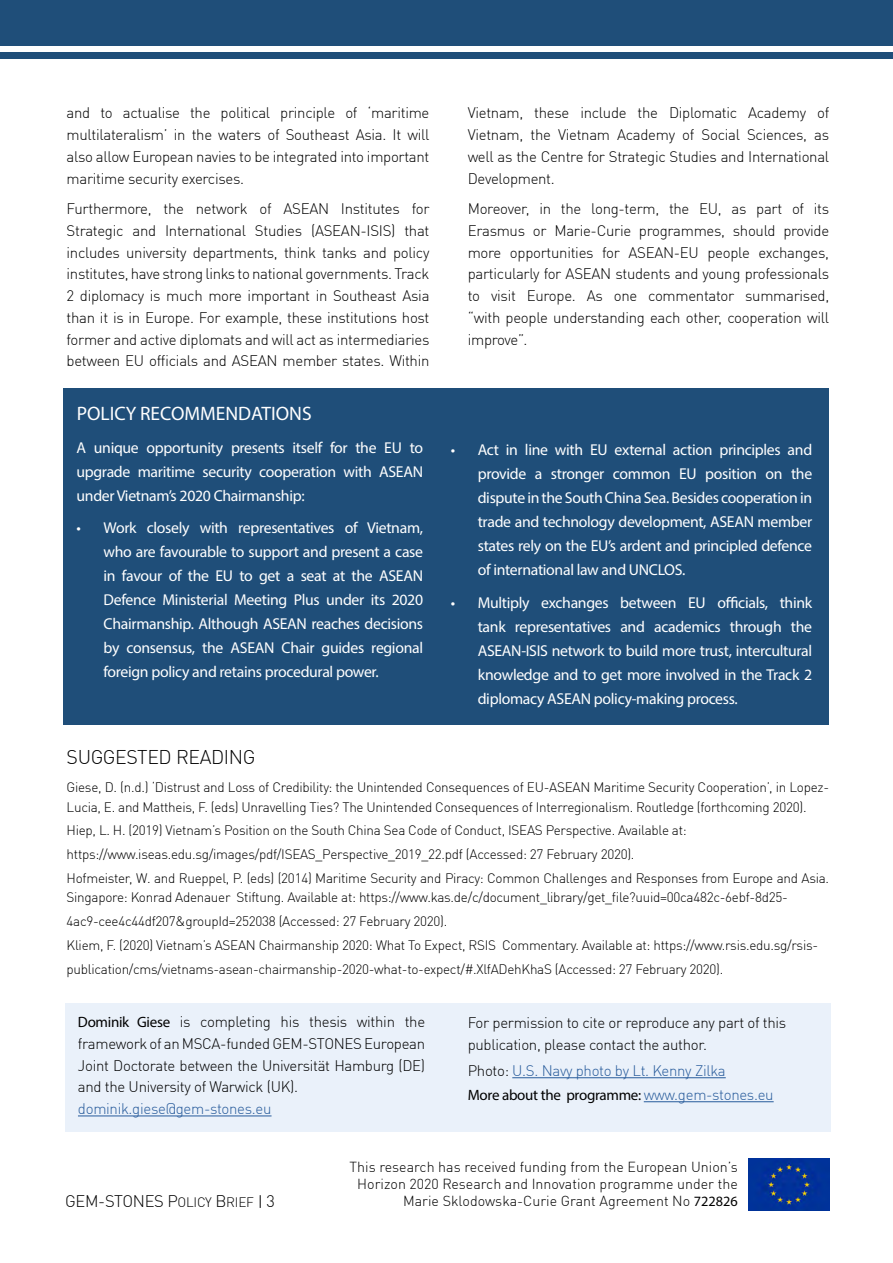
<style>
.page{position:relative;width:893px;height:1263px;background:#fff}
.page>*{position:absolute;margin:0;border:0;box-sizing:border-box;transform-origin:0 0}
.t1{font:19.5px "Myriad Pro";color:#fff}
.t2{font:300 19.5px "DIN Offc";letter-spacing:-.02em;color:#000}
.t3{font:300 16.5px "DIN Offc";letter-spacing:-.02em;color:#000}
.t4{font:15.75px/24px "Myriad Pro";letter-spacing:-.02em;color:#fff;text-align:justify}
.t5{font:300 15px/21.8px "DIN Offc";letter-spacing:-.02em;color:#000;text-align:justify}
.t6{font:300 15px "DIN Offc";letter-spacing:-.02em;color:#275b9b}
.t7{font:15px "Myriad Pro";letter-spacing:-.02em;color:#000}
.t8{font:300 14.25px/17.1px "DIN Offc";color:#000;text-align:right}
.t9{font:300 13.5px/23.7px "DIN Offc";letter-spacing:-.02em;color:#000}
.s1{font-family:"Myriad Pro";font-weight:400}
.s2{color:#000}
.s3{font-family:"DIN Offc";font-weight:300;color:#275b9b}
.s4{font-size:13.5px}
</style>
<div class="page">
<svg style="left:260px;top:1195px;width:1px;height:13px"></svg>
<div style="left:0;top:0;width:893px;height:46px;background:#1f4e79"></div>
<div style="left:0;top:52px;width:893px;height:7px;background:#1f4e79"></div>
<div style="left:64px;top:388px;width:765px;height:337px;background:#1f4e79"></div>
<div style="left:65px;top:1003px;width:766px;height:129px;background:#eaf1fa"></div>
<hr style="left:78px;top:1116px;width:194px;height:1px;background:#275b9b">
<img style="left:748px;top:1158px;width:81px;height:52px">
<hr style="left:512px;top:1077px;width:214px;height:1px;background:#275b9b">
<hr style="left:644px;top:1101px;width:130px;height:1px;background:#275b9b">
<p class="t5" style="left:67px;top:102px;width:364px">and to actualise the political principle of ‘maritime multilateralism’ in the waters of Southeast Asia. It will also allow European navies to be integrated into important maritime security exercises.</p>
<p class="t5" style="left:67px;top:198px;width:364px">Furthermore, the network of ASEAN Institutes for Strategic and International Studies (ASEAN-ISIS) that includes university departments, think tanks and policy institutes, have strong links to national governments. Track 2 diplomacy is much more important in Southeast Asia than it is in Europe. For example, these institutions host former and active diplomats and will act as intermediaries between EU officials and ASEAN member states. Within</p>
<h1 class="t1" style="left:77px;top:401px;width:236px">POLICY RECOMMENDATIONS</h1>
<p class="t4" style="left:77px;top:435px;width:348px">A unique opportunity presents itself for the EU to upgrade maritime security cooperation with ASEAN under Vietnam’s 2020 Chairmanship:</p>
<p class="t4" style="left:104px;top:515px;width:321px;text-indent:-27px">• Work closely with representatives of Vietnam, who are favourable to support and present a case in favour of the EU to get a seat at the ASEAN Defence Ministerial Meeting Plus under its 2020<br>Chairmanship. Although ASEAN reaches decisions by consensus, the ASEAN Chair guides regional foreign policy and retains procedural power.</p>
<p class="t5" style="left:468px;top:102px;width:363px">Vietnam, these include the Diplomatic Academy of Vietnam, the Vietnam Academy of Social Sciences, as well as the Centre for Strategic Studies and International Development.</p>
<p class="t5" style="left:468px;top:198px;width:363px">Moreover, in the long-term, the EU, as part of its Erasmus or Marie-Curie programmes, should provide more opportunities for ASEAN-EU people exchanges, particularly for ASEAN students and young professionals to visit Europe. As one commentator summarised, “with people understanding each other, cooperation will improve”.</p>
<p class="t4" style="left:478px;top:438px;width:336px;text-indent:-27px">• Act in line with EU external action principles and provide a stronger common EU position on the dispute in the South China Sea. Besides cooperation in trade and technology development, ASEAN member states rely on the EU’s ardent and principled defence of international law and UNCLOS.</p>
<p class="t4" style="left:478px;top:590px;width:336px;text-indent:-27px">• Multiply exchanges between EU officials, think tank representatives and academics through the ASEAN-ISIS network to build more trust, intercultural knowledge and to get more involved in the Track 2 diplomacy ASEAN policy-making process.</p>
<h1 class="t2" style="left:67px;top:745px;width:190px">SUGGESTED READING</h1>
<p class="t9" style="left:67px;top:777px;width:764px;line-height:19.5px">Giese, D. (n.d.) ‘Distrust and Loss of Credibility: the Unintended Consequences of EU-ASEAN Maritime Security Cooperation’, in Lopez-<br>Lucia, E. and Mattheis, F. (eds) Unravelling Ties? The Unintended Consequences of Interregionalism. Routledge (forthcoming 2020).</p>
<p class="t9" style="left:67px;top:818px;width:764px">Hiep, L. H. (2019) Vietnam’s Position on the South China Sea Code of Conduct, ISEAS Perspective. Available at: https://www.iseas.edu.sg/images/pdf/ISEAS_Perspective_2019_22.pdf (Accessed: 27 February 2020).<br>Hofmeister, W. and Rueppel, P. (eds) (2014) Maritime Security and Piracy: Common Challenges and Responses from Europe and Asia.</p>
<p class="t9" style="left:67px;top:885px;width:753px">Singapore: Konrad Adenauer Stiftung. Available at: https://www.kas.de/c/document_library/get_file?uuid=00ca482c-6ebf-8d25- 4ac9-cee4c44df207&amp;groupId=252038 (Accessed: 27 February 2020).<br>Kliem, F. (2020) Vietnam’s ASEAN Chairmanship 2020: What To Expect, RSIS Commentary. Available at: https://www.rsis.edu.sg/rsis&shy;publication/cms/vietnams-asean-chairmanship-2020-what-to-expect/#.XlfADehKhaS (Accessed: 27 February 2020).</p>
<p class="t5" style="left:78px;top:1011px;width:349px"><span class="s1">Dominik Giese</span> is completing his thesis within the framework of an MSCA-funded GEM-STONES European Joint Doctorate between the Universität Hamburg (DE) and the University of Warwick (UK).</p>
<p class="t6" style="left:78px;top:1099px;width:195px">dominik.giese@gem-stones.eu</p>
<p class="t5" style="left:468px;top:1012px;width:320px">For permission to cite or reproduce any part of this publication, please contact the author.</p>
<p class="t6" style="left:468px;top:1061px;width:260px"><span class="s2">Photo:</span> U.S. Navy photo by Lt. Kenny Zilka</p>
<p class="t7" style="left:468px;top:1086px;width:307px">More about the programme: <span class="s3">www.gem-stones.eu</span></p>
<p class="t3" style="left:65px;top:1191px;width:211px">GEM-STONES P<span class="s4">OLICY</span> B<span class="s4">RIEF</span> 3</p>
<p class="t8" style="left:350px;top:1158px;width:390px">This research has received funding from the European Union’s<br>Horizon 2020 Research and Innovation programme under the<br>Marie Sklodowska-Curie Grant Agreement No <span class="s1">722826</span></p>
</div>
